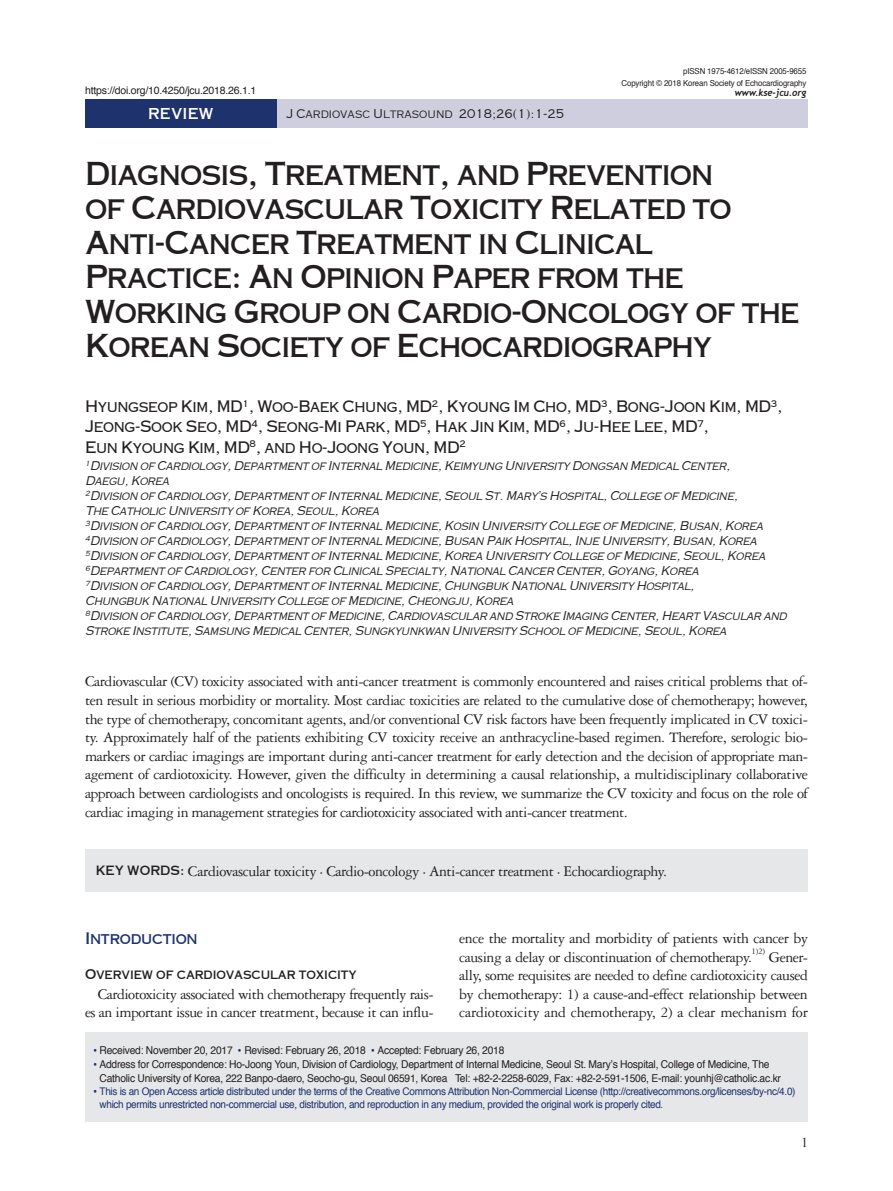
<style>
.page{position:relative;width:893px;height:1191px;background:#fff}
.page>*{position:absolute;margin:0;border:0;box-sizing:border-box;transform-origin:0 0}
.t1{font:700 31.5px/34.5px "Metalcut";letter-spacing:-.03em;color:#231f20}
.t2{font:15.75px/18.6px "Garamond 3 LT Std";letter-spacing:-.03em;color:#231f20;text-align:justify}
.t3{font:15.75px/20.2px "Metalcut";letter-spacing:-.025em;color:#231f20}
.t4{font:700 15.75px "Metalcut";letter-spacing:-.015em;color:#1e336d}
.t5{font:700 15px "Metalcut";letter-spacing:.015em;color:#fff}
.t6{font:700 13.5px "Metalcut";letter-spacing:-.01em;color:#231f20}
.t7{font:13.5px "Times New Roman";color:#231f20;scale:.95 1}
.t8{font:italic 300 12px/15px "Metalcut";letter-spacing:-.03em;color:#231f20}
.t9{font:300 12px "Metalcut";color:#231f20}
.t10{font:10.8px/13.6px "Helvetica";letter-spacing:-.02em;color:#231f20;scale:.95 1}
.t11{font:10.5px/13.4px "Helvetica";letter-spacing:-.03em;color:#1e336d;scale:.95 1}
.t12{font:10.5px "Helvetica";letter-spacing:-.02em;color:#231f20}
.t13{font:italic 700 9.75px "Trebuchet";letter-spacing:-.01em;color:#231f20;scale:.95 1}
.t14{font:9.15px "Garamond 3 LT Std";color:#231f20}
.t15{font:8.25px/11.2px "Helvetica";letter-spacing:-.015em;color:#231f20;text-align:right;scale:.95 1}
.s1{font-family:"Metalcut";font-weight:700;font-size:12.75px}
.s2{font-family:"Garamond";font-size:11.25px;color:#1e336d}
.s3{font-family:"Garamond";font-size:11.25px}
</style>
<div class="page">
<div style="left:244px;top:100px;width:564px;height:28px;background:#cfcede"></div>
<div style="left:85px;top:99px;width:191px;height:29px;background:#1e336d"></div>
<div style="left:85px;top:1033px;width:723px;height:89px;background:#e6e7e9"></div>
<div style="left:85px;top:849px;width:723px;height:42px;background:#e6e7e9"></div>
<p class="t15" style="left:622px;top:66px;width:196px">pISSN 1975-4612/eISSN 2005-9655<br>Copyright © 2018 Korean Society of Echocardiography</p>
<p class="t12" style="left:85px;top:82px;width:173px">https://doi.org/10.4250/jcu.2018.26.1.1</p>
<p class="t13" style="left:735px;top:86px;width:77px">www.kse-jcu.org</p>
<p class="t5" style="left:148px;top:104px;width:67px">REVIEW</p>
<p class="t9" style="left:286px;top:106px;width:279px">J Cardiovasc Ultrasound 2018;26(1):1-25</p>
<h1 class="t1" style="left:85px;top:155px;width:716px">Diagnosis, Treatment, and Prevention<br>of Cardiovascular Toxicity Related to Anti-Cancer Treatment in Clinical Practice: An Opinion Paper from the Working Group on Cardio-Oncology of the Korean Society of Echocardiography</h1>
<p class="t3" style="left:85px;top:396px;width:699px">Hyungseop Kim, MD<sup>1</sup>, Woo-Baek Chung, MD<sup>2</sup>, Kyoung Im Cho, MD<sup>3</sup>, Bong-Joon Kim, MD<sup>3</sup>,<br>Jeong-Sook Seo, MD<sup>4</sup>, Seong-Mi Park, MD<sup>5</sup>, Hak Jin Kim, MD<sup>6</sup>, Ju-Hee Lee, MD<sup>7</sup>,<br>Eun Kyoung Kim, MD<sup>8</sup>, and Ho-Joong Youn, MD<sup>2</sup></p>
<p class="t8" style="left:85px;top:457px;width:703px"><sup>1</sup>Division of Cardiology, Department of Internal Medicine, Keimyung University Dongsan Medical Center,<br>Daegu, Korea<br><sup>2</sup>Division of Cardiology, Department of Internal Medicine, Seoul St. Mary’s Hospital, College of Medicine,<br>The Catholic University of Korea, Seoul, Korea<br><sup>3</sup>Division of Cardiology, Department of Internal Medicine, Kosin University College of Medicine, Busan, Korea <sup>4</sup>Division of Cardiology, Department of Internal Medicine, Busan Paik Hospital, Inje University, Busan, Korea <sup>5</sup>Division of Cardiology, Department of Internal Medicine, Korea University College of Medicine, Seoul, Korea <sup>6</sup>Department of Cardiology, Center for Clinical Specialty, National Cancer Center, Goyang, Korea<br><sup>7</sup>Division of Cardiology, Department of Internal Medicine, Chungbuk National University Hospital,<br>Chungbuk National University College of Medicine, Cheongju, Korea<br><sup>8</sup>Division of Cardiology, Department of Medicine, Cardiovascular and Stroke Imaging Center, Heart Vascular and Stroke Institute, Samsung Medical Center, Sungkyunkwan University School of Medicine, Seoul, Korea</p>
<p class="t2" style="left:85px;top:672px;width:724px">Cardiovascular (CV) toxicity associated with anti-cancer treatment is commonly encountered and raises critical problems that of&shy;ten result in serious morbidity or mortality. Most cardiac toxicities are related to the cumulative dose of chemotherapy; however, the type of chemotherapy, concomitant agents, and/or conventional CV risk factors have been frequently implicated in CV toxici&shy;ty. Approximately half of the patients exhibiting CV toxicity receive an anthracycline-based regimen. Therefore, serologic bio&shy;markers or cardiac imagings are important during anti-cancer treatment for early detection and the decision of appropriate man&shy;agement of cardiotoxicity. However, given the difficulty in determining a causal relationship, a multidisciplinary collaborative approach between cardiologists and oncologists is required. In this review, we summarize the CV toxicity and focus on the role of cardiac imaging in management strategies for cardiotoxicity associated with anti-cancer treatment.</p>
<p class="t2" style="left:96px;top:861px;width:573px"><span class="s1">KEY WORDS:</span> Cardiovascular toxicity · Cardio-oncology · Anti-cancer treatment · Echocardiography.</p>
<p class="t4" style="left:85px;top:928px;width:114px">Introduction</p>
<p class="t6" style="left:85px;top:965px;width:273px">Overview of cardiovascular toxicity</p>
<p class="t2" style="left:85px;top:985px;width:350px;text-align:right">Cardiotoxicity associated with chemotherapy frequently rais&shy;es an important issue in cancer treatment, because it can influ-</p>
<p class="t2" style="left:459px;top:929px;width:350px">ence the mortality and morbidity of patients with cancer by causing a delay or discontinuation of chemotherapy.</p>
<p class="t14" style="left:751px;top:946px;width:15px">1)2)</p>
<p class="t2" style="left:459px;top:947px;width:350px;text-indent:310px">Gener&shy;ally, some requisites are needed to define cardiotoxicity caused by chemotherapy: 1) a cause-and-effect relationship between cardiotoxicity and chemotherapy, 2) a clear mechanism for</p>
<p class="t10" style="left:94px;top:1044px;width:434px"><span class="s2">•</span> Received: November 20, 2017 <span class="s2">•</span> Revised: February 26, 2018 <span class="s2">•</span> Accepted: February 26, 2018</p>
<p class="t10" style="left:100px;top:1057px;width:719px;text-indent:-6px"><span class="s2">•</span> Address for Correspondence: Ho-Joong Youn, Division of Cardiology, Department of Internal Medicine, Seoul St. Mary’s Hospital, College of Medicine, The<br>Catholic University of Korea, 222 Banpo-daero, Seocho-gu, Seoul 06591, Korea Tel: +82-2-2258-6029, Fax: +82-2-591-1506, E-mail: younhj@catholic.ac.kr</p>
<p class="t11" style="left:100px;top:1084px;width:734px;text-indent:-6px"><span class="s3">•</span> This is an Open Access article distributed under the terms of the Creative Commons Attribution Non-Commercial License (http://creativecommons.org/licenses/by-nc/4.0) which permits unrestricted non-commercial use, distribution, and reproduction in any medium, provided the original work is properly cited.</p>
<p class="t7" style="left:801px;top:1133px;width:8px">1</p>
</div>
